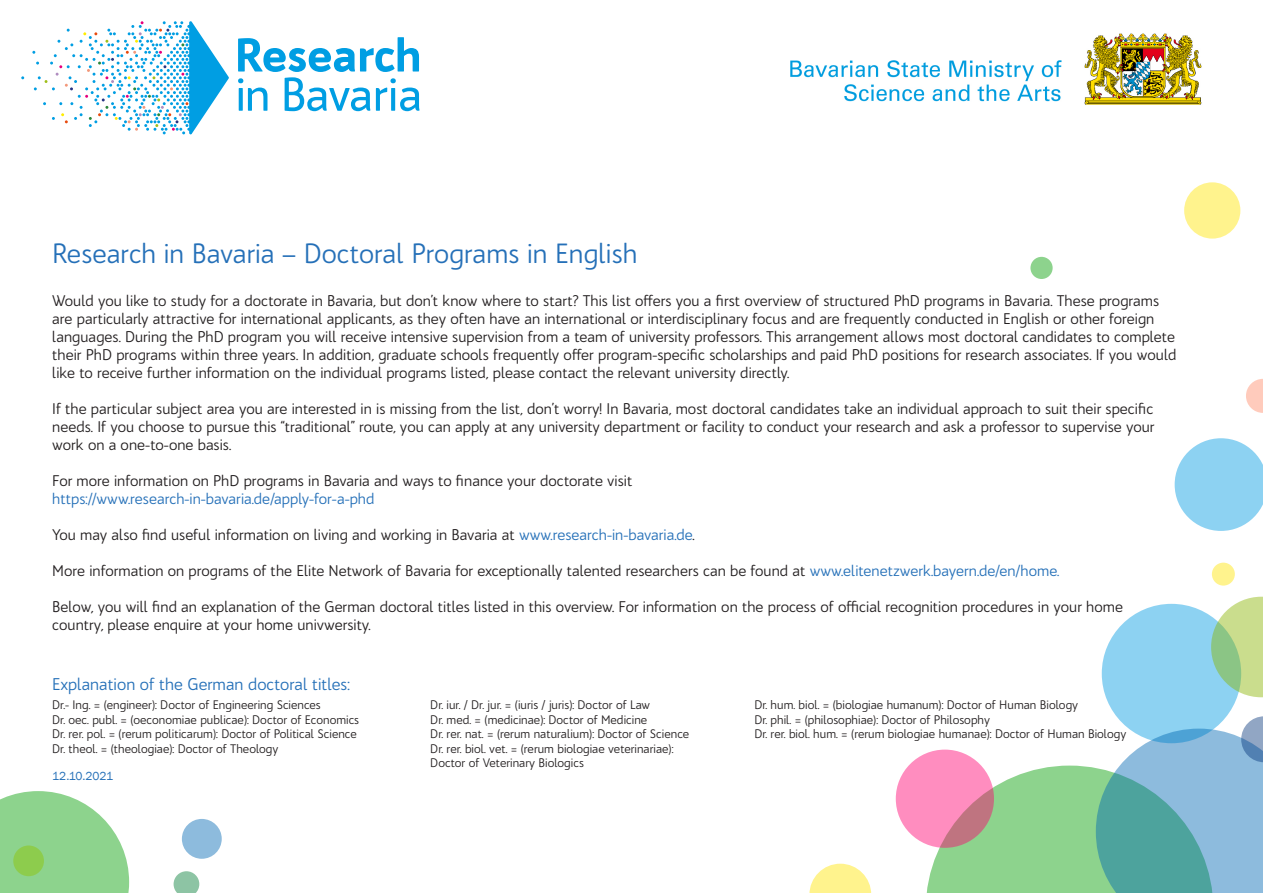
<style>
.page{position:relative;width:1263px;height:893px;background:#fff}
.page>*{position:absolute;margin:0;border:0;box-sizing:border-box;transform-origin:0 0}
.Überschrift{font:27px "Bw Quinta Pro";color:#2570b8}
.Überschrift-2{font:16.5px "Bw Quinta Pro";color:#2570b8}
.t1{font:15px/18px "Bw Quinta Pro";color:#231f20}
.t2{font:12px/14.4px "Bw Quinta Pro";color:#231f20}
.Überschrift_2_Life_S{font:12px "Franklin Gothic";color:#2570b8}
.s1{color:#2570b8}
</style>
<div class="page">
<svg style="left:238px;top:37px;width:182px;height:74px"></svg>
<svg style="left:32px;top:21px;width:197px;height:113px"></svg>
<div style="left:1102px;top:604px;width:139px;height:139px;background:#8dd2f2;border-radius:50%"></div>
<div style="left:896px;top:750px;width:98px;height:98px;background:#ff8dbf;border-radius:50%"></div>
<svg style="left:809px;top:864px;width:62px;height:29px"></svg>
<svg style="left:1246px;top:379px;width:17px;height:34px"></svg>
<div style="left:1184px;top:182px;width:56px;height:57px;background:#fff38d;border-radius:50%"></div>
<svg style="left:1175px;top:438px;width:88px;height:93px"></svg>
<svg style="left:1211px;top:597px;width:52px;height:100px"></svg>
<div style="left:1212px;top:563px;width:23px;height:23px;background:#fff38d;border-radius:50%"></div>
<svg style="left:926px;top:716px;width:337px;height:177px"></svg>
<div style="left:1030px;top:257px;width:23px;height:22px;background:#8dd38d;border-radius:50%"></div>
<svg style="left:0;top:791px;width:129px;height:102px"></svg>
<div style="left:182px;top:819px;width:40px;height:40px;background:#8dbbdd;border-radius:50%"></div>
<svg style="left:174px;top:871px;width:25px;height:22px"></svg>
<img style="left:790px;top:33px;width:412px;height:72px">
<h1 class="Überschrift" style="left:52px;top:236px;width:587px">Research in Bavaria – Doctoral Programs in English</h1>
<p class="t1" style="left:52px;top:292px;width:1125px">Would you like to study for a doctorate in Bavaria, but don’t know where to start? This list offers you a first overview of structured PhD programs in Bavaria. These programs are particularly attractive for international applicants, as they often have an international or interdisciplinary focus and are frequently conducted in English or other foreign languages. During the PhD program you will receive intensive supervision from a team of university professors. This arrangement allows most doctoral candidates to complete their PhD programs within three years. In addition, graduate schools frequently offer program-specific scholarships and paid PhD positions for research associates. If you would like to receive further information on the individual programs listed, please contact the relevant university directly.</p>
<p class="t1" style="left:52px;top:400px;width:1104px;text-align:justify">If the particular subject area you are interested in is missing from the list, don’t worry! In Bavaria, most doctoral candidates take an individual approach to suit their specific needs. If you choose to pursue this “traditional” route, you can apply at any university department or facility to conduct your research and ask a professor to supervise your work on a one-to-one basis.</p>
<p class="t1" style="left:52px;top:472px;width:581px">For more information on PhD programs in Bavaria and ways to finance your doctorate visit <span class="s1">https://www.research-in-bavaria.de/apply-for-a-phd</span></p>
<p class="t1" style="left:52px;top:526px;width:644px">You may also find useful information on living and working in Bavaria at <span class="s1">www.research-in-bavaria.de</span>.</p>
<p class="t1" style="left:52px;top:562px;width:1008px">More information on programs of the Elite Network of Bavaria for exceptionally talented researchers can be found at <span class="s1">www.elitenetzwerk.bayern.de/en/home.</span></p>
<p class="t1" style="left:52px;top:598px;width:1072px">Below, you will find an explanation of the German doctoral titles listed in this overview. For information on the process of official recognition procedures in your home country, please enquire at your home univwersity.</p>
<h1 class="Überschrift-2" style="left:52px;top:673px;width:299px">Explanation of the German doctoral titles:</h1>
<p class="t2" style="left:52px;top:698px;width:270px">Dr.- Ing. = (engineer): Doctor of Engineering Sciences</p>
<p class="t2" style="left:430px;top:698px;width:221px">Dr. iur. / Dr. jur. = (iuris / juris): Doctor of Law</p>
<p class="t2" style="left:754px;top:698px;width:325px">Dr. hum. biol. = (biologiae humanum): Doctor of Human Biology</p>
<p class="t2" style="left:52px;top:712px;width:308px">Dr. oec. publ. = (oeconomiae publicae): Doctor of Economics</p>
<p class="t2" style="left:430px;top:712px;width:218px">Dr. med. = (medicinae): Doctor of Medicine</p>
<p class="t2" style="left:754px;top:712px;width:237px">Dr. phil. = (philosophiae): Doctor of Philosophy</p>
<p class="t2" style="left:52px;top:727px;width:306px">Dr. rer. pol. = (rerum politicarum): Doctor of Political Science</p>
<p class="t2" style="left:430px;top:727px;width:260px">Dr. rer. nat. = (rerum naturalium): Doctor of Science</p>
<p class="t2" style="left:754px;top:727px;width:374px">Dr. rer. biol. hum. = (rerum biologiae humanae): Doctor of Human Biology</p>
<p class="t2" style="left:52px;top:741px;width:228px">Dr. theol. = (theologiae): Doctor of Theology</p>
<p class="t2" style="left:430px;top:741px;width:245px">Dr. rer. biol. vet. = (rerum biologiae veterinariae):<br>Doctor of Veterinary Biologics</p>
<h2 class="Überschrift_2_Life_S" style="left:52px;top:768px;width:63px">12.10.2021</h2>
</div>
